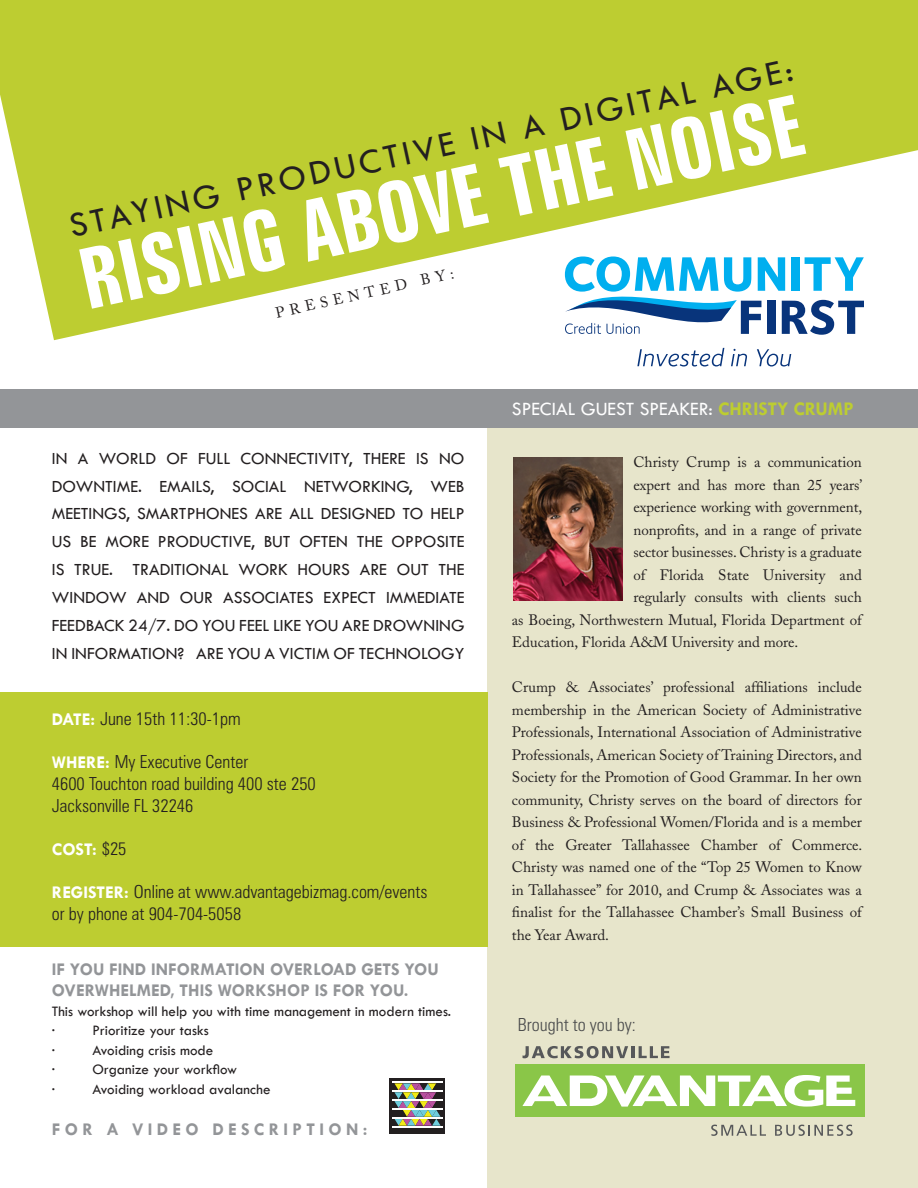
<style>
.page{position:relative;width:918px;height:1188px;background:#fff}
.page>*{position:absolute;margin:0;border:0;box-sizing:border-box;transform-origin:0 0}
.t1{font:700 extra-condensed 84px "Zurich BT";color:#fff}
.t2{font:36px "Tw Cen";color:#231f20}
.t3{font:19.5px "Tw Cen";color:#fff}
.t4{font:300 condensed 18px/21.6px "Zurich BT";color:#231f20}
.t5{font:700 18px/21.6px "Tw Cen";color:#939598}
.t6{font:700 18px "Tw Cen";letter-spacing:.24em;color:#939598}
.t7{font:300 condensed 18px "Univers";color:#494a4b}
.t8{font:700 18px "Tw Cen";color:#fff}
.t9{font:17.7px/27.9px "Tw Cen";color:#231f20}
.t10{font:15px/22.5px "Adobe Caslon";color:#231f20;text-align:justify}
.t11{font:15px/19.5px "Tw Cen";color:#231f20}
.s1{font-family:"Tw Cen";font-weight:700;font-stretch:normal;color:#fff}
.s2{font-family:"Zurich BT";font-weight:300;font-stretch:condensed;color:#231f20}
.s3{font-weight:700;color:#bdcd31}
</style>
<div class="page">
<div style="left:488px;top:406px;width:430px;height:782px;background:#e7e5cb"></div>
<div style="left:0;top:692px;width:488px;height:255px;background:#bdcd31"></div>
<div style="left:0;top:389px;width:918px;height:39px;background:#939598"></div>
<svg style="left:0;top:0;width:918px;height:340px;fill:#bdcd31"></svg>
<img style="left:514px;top:457px;width:109px;height:143px">
<svg style="left:711px;top:1125px;width:55px;height:11px"></svg>
<svg style="left:775px;top:1125px;width:78px;height:11px"></svg>
<div style="left:515px;top:1064px;width:350px;height:52px;background:#8ac648"></div>
<svg style="left:522px;top:1075px;width:333px;height:32px"></svg>
<svg style="left:523px;top:1046px;width:105px;height:12px"></svg>
<hr style="left:631px;top:1046px;width:4px;height:12px;background:#57585a">
<svg style="left:639px;top:1046px;width:31px;height:12px"></svg>
<div style="left:390px;top:1079px;width:55px;height:55px;background:#231f20"></div>
<hr style="left:392px;top:1126px;width:51px;height:2px;background:#fff">
<hr style="left:392px;top:1117px;width:51px;height:2px;background:#fff">
<hr style="left:392px;top:1108px;width:51px;height:2px;background:#fff">
<hr style="left:392px;top:1099px;width:51px;height:2px;background:#fff">
<svg style="left:394px;top:1083px;width:47px;height:43px"></svg>
<hr style="left:392px;top:1090px;width:51px;height:2px;background:#fff">
<hr style="left:392px;top:1081px;width:51px;height:2px;background:#fff">
<svg style="left:637px;top:348px;width:87px;height:19px"></svg>
<svg style="left:731px;top:349px;width:16px;height:17px"></svg>
<svg style="left:757px;top:349px;width:34px;height:17px"></svg>
<svg style="left:565px;top:256px;width:299px;height:79px"></svg>
<h2 class="t2" style="left:65px;top:204px;width:741px;rotate:-12deg">STAYING PRODUCTIVE IN A DIGITAL AGE:</h2>
<h1 class="t1" style="left:71px;top:232px;width:739px;rotate:-12deg">Rising above the noise</h1>
<p class="t10" style="left:273px;top:301px;width:184px;rotate:-12deg">PRESENTED BY:</p>
<p class="t9" style="left:52px;top:444px;width:414px">IN A WORLD OF FULL CONNECTIVITY, THERE IS NO DOWNTIME. EMAILS, SOCIAL NETWORKING, WEB MEETINGS, SMARTPHONES ARE ALL DESIGNED TO HELP US BE MORE PRODUCTIVE, BUT OFTEN THE OPPOSITE IS TRUE. TRADITIONAL WORK HOURS ARE OUT THE WINDOW AND OUR ASSOCIATES EXPECT IMMEDIATE FEEDBACK 24/7. DO YOU FEEL LIKE YOU ARE DROWNING IN INFORMATION? ARE YOU A VICTIM OF TECHNOLOGY</p>
<p class="t4" style="left:52px;top:708px;width:190px"><span class="s1">DATE:</span> June 15th 11:30-1pm</p>
<p class="t4" style="left:52px;top:751px;width:266px"><span class="s1">WHERE:</span> My Executive Center<br>4600 Touchton road building 400 ste 250<br>Jacksonville FL 32246</p>
<p class="t8" style="left:52px;top:838px;width:76px">COST: <span class="s2">$25</span></p>
<p class="t4" style="left:52px;top:881px;width:377px"><span class="s1">REGISTER:</span> Online at www.advantagebizmag.com/events or by phone at 904-704-5058</p>
<p class="t5" style="left:52px;top:958px;width:389px">IF YOU FIND INFORMATION OVERLOAD GETS YOU<br>OVERWHELMED, THIS WORKSHOP IS FOR YOU.</p>
<p class="t11" style="left:52px;top:1001px;width:401px">THIS WORKSHOP WILL HELP YOU WITH TIME MANAGEMENT IN MODERN TIMES. ·</p>
<p class="t11" style="left:92px;top:1021px;width:118px">PRIORITIZE YOUR TASKS</p>
<p class="t11" style="left:52px;top:1040px;width:5px">·</p>
<p class="t11" style="left:92px;top:1040px;width:122px">AVOIDING CRISIS MODE</p>
<p class="t11" style="left:52px;top:1060px;width:5px">·</p>
<p class="t11" style="left:92px;top:1060px;width:146px">ORGANIZE YOUR WORKFLOW</p>
<p class="t11" style="left:52px;top:1079px;width:5px">·</p>
<p class="t11" style="left:92px;top:1079px;width:180px">AVOIDING WORKLOAD AVALANCHE</p>
<p class="t6" style="left:52px;top:1118px;width:317px">F OR A VI DEO DESCRI PTI ON:</p>
<h3 class="t3" style="left:512px;top:397px;width:343px">SPECIAL GUEST SPEAKER: <span class="s3">CHRISTY CRUMP</span></h3>
<p class="t10" style="left:633px;top:451px;width:230px">Christy Crump is a communication</p>
<p class="t10" style="left:633px;top:474px;width:230px">expert and has more than 25 years’</p>
<p class="t10" style="left:633px;top:496px;width:231px">experience working with government,</p>
<p class="t10" style="left:633px;top:519px;width:230px">nonprofits, and in a range of private</p>
<p class="t10" style="left:633px;top:541px;width:230px">sector businesses. Christy is a graduate</p>
<p class="t10" style="left:633px;top:564px;width:230px">of Florida State University and</p>
<p class="t10" style="left:633px;top:586px;width:230px">regularly consults with clients such</p>
<p class="t10" style="left:512px;top:609px;width:351px">as Boeing, Northwestern Mutual, Florida Department of</p>
<p class="t10" style="left:512px;top:631px;width:288px">Education, Florida A&amp;M University and more.</p>
<p class="t10" style="left:512px;top:676px;width:352px">Crump &amp; Associates’ professional affiliations include membership in the American Society of Administrative Professionals, International Association of Administrative Professionals, American Society of Training Directors, and Society for the Promotion of Good Grammar. In her own community, Christy serves on the board of directors for Business &amp; Professional Women/Florida and is a member of the Greater Tallahassee Chamber of Commerce.<br>Christy was named one of the “Top 25 Women to Know in Tallahassee” for 2010, and Crump &amp; Associates was a finalist for the Tallahassee Chamber’s Small Business of the Year Award.</p>
<p class="t7" style="left:518px;top:1014px;width:119px">Brought to you by:</p>
</div>
